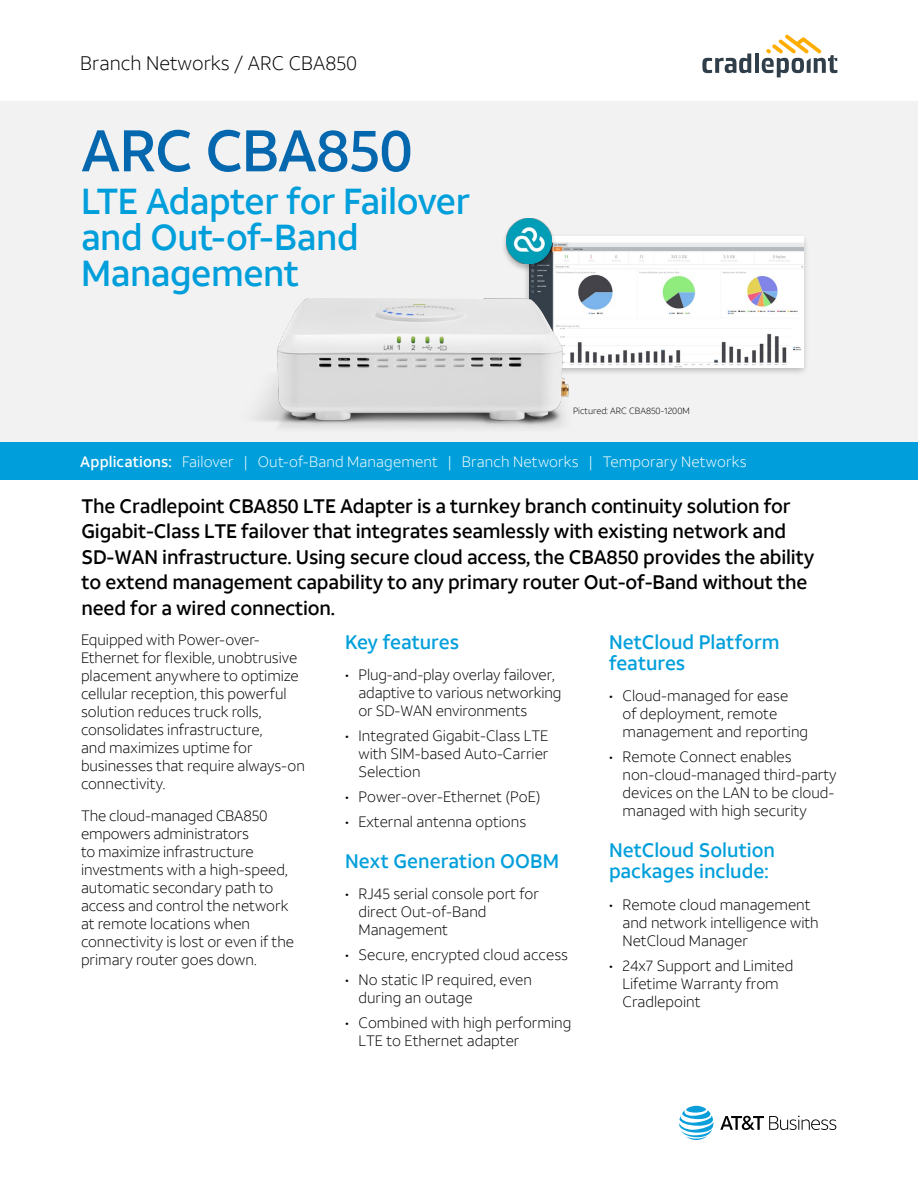
<style>
.page{position:relative;width:918px;height:1188px;background:#fff}
.page>*{position:absolute;margin:0;border:0;box-sizing:border-box;transform-origin:0 0}
.t1{font:500 58.5px "ATT Aleck Sans";letter-spacing:-.02em;color:#0568ae}
.t2{font:500 36px/36px "ATT Aleck Sans";letter-spacing:-.015em;color:#009fdb}
.t3{font:500 19.5px/25.5px "ATT Aleck Sans";letter-spacing:-.01em;color:#000}
.t4{font:500 19.5px/21px "ATT Aleck Sans";color:#009fdb}
.t5{font:300 19.5px "ATT Aleck Sans";color:#000}
.t6{font:300 15px/18px "ATT Aleck Sans";color:#000}
.t7{font:300 15px "ATT Aleck Sans";letter-spacing:.01em;color:#fff}
.t8{font:300 9px "ATT Aleck Sans";color:#000}
.s1{font-weight:500}
</style>
<div class="page">
<svg style="left:702px;top:54px;width:49px;height:19px"></svg>
<hr style="left:755px;top:54px;width:4px;height:19px;background:#303e49">
<svg style="left:762px;top:35px;width:75px;height:42px"></svg>
<div style="left:0;top:102px;width:918px;height:354px;background:#f2f2f2"></div>
<div style="left:0;top:442px;width:918px;height:38px;background:#009fdb"></div>
<svg style="left:679px;top:1106px;width:34px;height:34px"></svg>
<svg style="left:720px;top:1116px;width:116px;height:14px"></svg>
<div style="left:523px;top:233px;width:287px;height:143px;background:#000;opacity:.25"></div>
<img style="left:529px;top:237px;width:274px;height:130px">
<div style="left:501px;top:218px;width:56px;height:55px;background:#000;opacity:.25"></div>
<img style="left:506px;top:218px;width:46px;height:46px">
<img style="left:255px;top:298px;width:354px;height:130px">
<h3 class="t5" style="left:80px;top:52px;width:278px">Branch Networks / ARC CBA850</h3>
<h1 class="t1" style="left:81px;top:114px;width:334px">ARC CBA850</h1>
<h2 class="t2" style="left:81px;top:184px;width:391px">LTE Adapter for Failover and Out-of-Band<br>Management</h2>
<p class="t8" style="left:573px;top:405px;width:118px">Pictured: ARC CBA850-1200M</p>
<p class="t7" style="left:80px;top:453px;width:668px"><span class="s1">Applications:</span> Failover | Out-of-Band Management | Branch Networks | Temporary Networks</p>
<p class="t3" style="left:82px;top:493px;width:734px">The Cradlepoint CBA850 LTE Adapter is a turnkey branch continuity solution for Gigabit-Class LTE failover that integrates seamlessly with existing network and SD-WAN infrastructure. Using secure cloud access, the CBA850 provides the ability to extend management capability to any primary router Out-of-Band without the need for a wired connection.</p>
<p class="t6" style="left:81px;top:631px;width:225px">Equipped with Power-over-<br>Ethernet for flexible, unobtrusive placement anywhere to optimize cellular reception, this powerful solution reduces truck rolls, consolidates infrastructure,<br>and maximizes uptime for businesses that require always-on connectivity.</p>
<p class="t6" style="left:81px;top:807px;width:215px">The cloud-managed CBA850 empowers administrators<br>to maximize infrastructure investments with a high-speed, automatic secondary path to access and control the network at remote locations when connectivity is lost or even if the primary router goes down.</p>
<h3 class="t4" style="left:345px;top:631px;width:116px">Key features</h3>
<p class="t6" style="left:358px;top:666px;width:204px;text-indent:-14px">• Plug-and-play overlay failover, adaptive to various networking or SD-WAN environments</p>
<p class="t6" style="left:358px;top:727px;width:191px;text-align:justify;text-indent:-14px">• Integrated Gigabit-Class LTE with SIM-based Auto-Carrier Selection</p>
<p class="t6" style="left:345px;top:787px;width:197px">• Power-over-Ethernet (PoE)</p>
<p class="t6" style="left:345px;top:812px;width:183px">• External antenna options</p>
<h3 class="t4" style="left:345px;top:850px;width:216px">Next Generation OOBM</h3>
<p class="t6" style="left:358px;top:885px;width:182px;text-indent:-14px">• RJ45 serial console port for direct Out-of-Band<br>Management</p>
<p class="t6" style="left:345px;top:946px;width:225px">• Secure, encrypted cloud access</p>
<p class="t6" style="left:358px;top:970px;width:175px;text-indent:-14px">• No static IP required, even during an outage</p>
<p class="t6" style="left:358px;top:1013px;width:214px;text-indent:-14px">• Combined with high performing<br>LTE to Ethernet adapter</p>
<h3 class="t4" style="left:609px;top:631px;width:172px">NetCloud Platform features</h3>
<p class="t6" style="left:622px;top:687px;width:187px;text-indent:-14px">• Cloud-managed for ease<br>of deployment, remote management and reporting</p>
<p class="t6" style="left:622px;top:748px;width:216px;text-indent:-14px">• Remote Connect enables non-cloud-managed third-party devices on the LAN to be cloud&shy;managed with high security</p>
<h3 class="t4" style="left:609px;top:840px;width:168px">NetCloud Solution packages include:</h3>
<p class="t6" style="left:622px;top:895px;width:198px;text-indent:-14px">• Remote cloud management and network intelligence with<br>NetCloud Manager</p>
<p class="t6" style="left:622px;top:956px;width:172px;text-indent:-14px">• 24x7 Support and Limited<br>Lifetime Warranty from<br>Cradlepoint</p>
</div>
